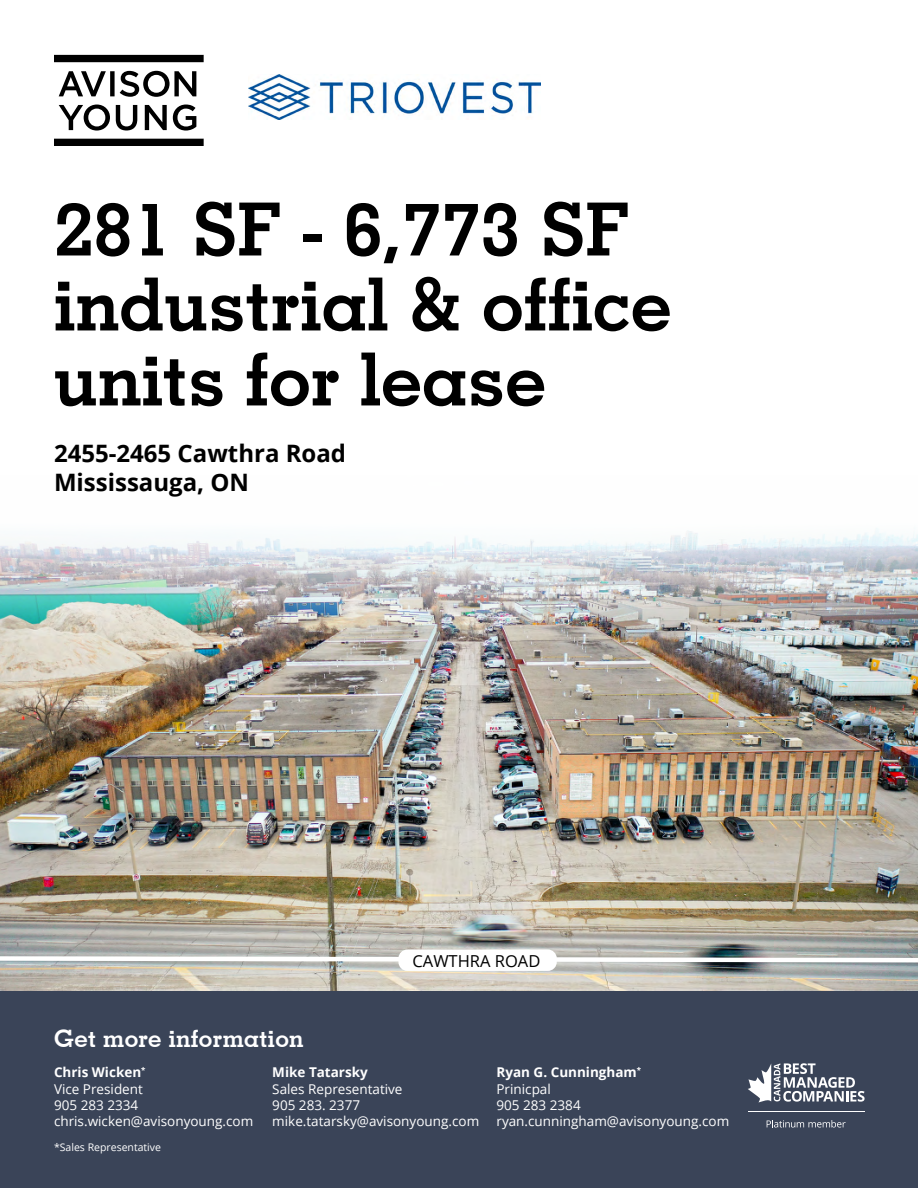
<style>
.page{position:relative;width:918px;height:1188px;background:#fff}
.page>*{position:absolute;margin:0;border:0;box-sizing:border-box;transform-origin:0 0}
.t1{font:700 73.5px/75px "Geometric Slab 703 BT";color:#000}
.t2{font:700 24px/28.8px "Open Sans";color:#000}
.t3{font:700 24px "Geometric Slab 703 BT";letter-spacing:.015em;color:#fff}
.t4{font:16.5px "Open Sans";color:#000}
.t5{font:13.5px/16.2px "Open Sans";color:#fff}
.t6{font:700 13.5px "Open Sans";color:#fff}
.t7{font:10.5px "Open Sans";color:#fff}
.s1{font-weight:700}
</style>
<div class="page">
<svg style="left:54px;top:55px;width:150px;height:7px"></svg>
<svg style="left:54px;top:139px;width:150px;height:7px"></svg>
<svg style="left:59px;top:71px;width:137px;height:26px"></svg>
<svg style="left:59px;top:105px;width:51px;height:26px"></svg>
<svg style="left:116px;top:105px;width:21px;height:26px"></svg>
<svg style="left:145px;top:105px;width:22px;height:25px"></svg>
<svg style="left:173px;top:105px;width:23px;height:26px"></svg>
<div style="left:0;top:991px;width:918px;height:197px;background:#3a4458"></div>
<svg style="left:748px;top:1063px;width:117px;height:40px"></svg>
<svg style="left:767px;top:1120px;width:79px;height:8px"></svg>
<hr style="left:748px;top:1112px;width:117px;height:1px;background:#fff">
<img style="left:1px;top:528px;width:917px;height:462px">
<img style="left:248px;top:75px;width:293px;height:44px">
<svg style="left:0;top:954px;width:918px;height:11px"></svg>
<div style="left:398px;top:950px;width:159px;height:21px;background:#fff;border-radius:9px"></div>
<h1 class="t1" style="left:54px;top:191px;width:619px">281 SF - 6,773 SF industrial &amp; office units for lease</h1>
<h2 class="t2" style="left:54px;top:438px;width:294px">2455-2465 Cawthra Road<br>Mississauga, ON</h2>
<h2 class="t3" style="left:54px;top:1024px;width:251px">Get more information</h2>
<p class="t4" style="left:412px;top:949px;width:129px">CAWTHRA ROAD</p>
<p class="t5" style="left:54px;top:1064px;width:201px"><span class="s1">Chris Wicken</span><sup>*<br></sup>Vice President<br>905 283 2334 chris.wicken@avisonyoung.com</p>
<p class="t7" style="left:54px;top:1140px;width:109px">*Sales Representative</p>
<p class="t6" style="left:272px;top:1063px;width:97px">Mike Tatarsky</p>
<p class="t5" style="left:272px;top:1080px;width:208px">Sales Representative<br>905 283. 2377 mike.tatarsky@avisonyoung.com</p>
<p class="t5" style="left:496px;top:1064px;width:234px"><span class="s1">Ryan G. Cunningham</span><sup>*<br></sup>Prinicpal<br>905 283 2384 ryan.cunningham@avisonyoung.com</p>
</div>
